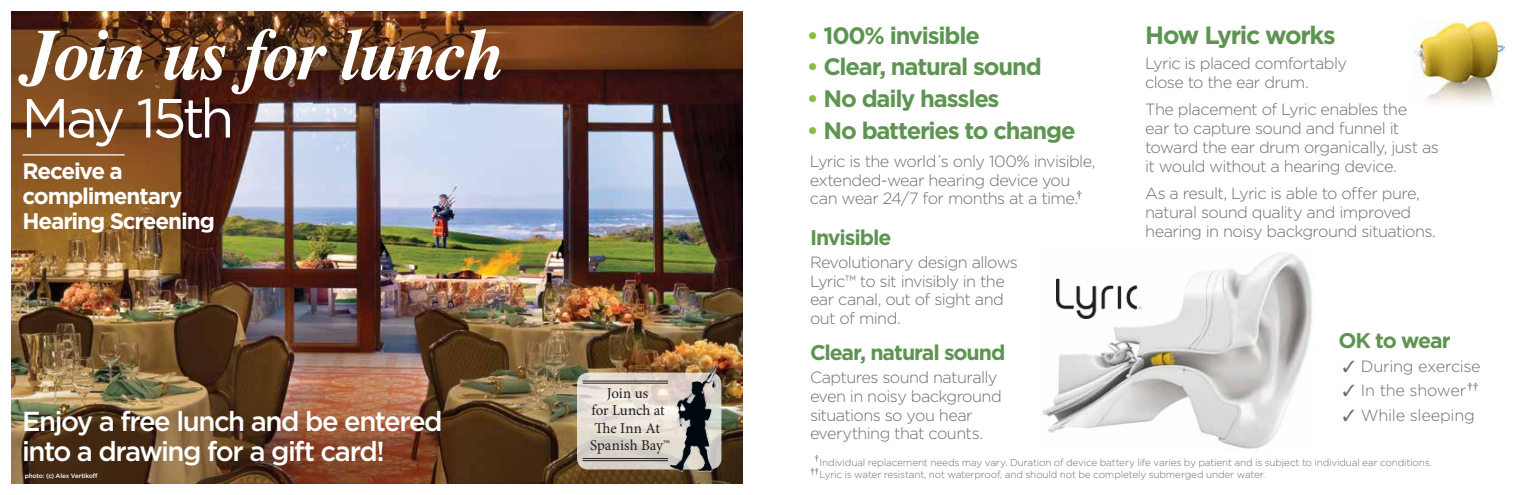
<style>
.page{position:relative;width:1530px;height:495px;background:#fff}
.page>*{position:absolute;margin:0;border:0;box-sizing:border-box;transform-origin:0 0}
.t1{font:italic 700 72.5px "Times";letter-spacing:-.03em;color:#fff}
.t2{font:55px "Gotham";letter-spacing:-.075em;color:#fff}
.t3{font:500 27.5px/30px "Gotham";letter-spacing:-.055em;color:#fff}
.t4{font:700 25px "Gotham";letter-spacing:-.055em;color:#5e9452}
.t5{font:700 23.75px "Gotham";letter-spacing:-.05em;color:#5e9452}
.t6{font:700 22.5px/25px "Gotham";letter-spacing:-.05em;color:#fff}
.t7{font:700 21.25px "Gotham";letter-spacing:-.05em;color:#5e9452}
.t8{font:300 16.25px/18.8px "Gotham";letter-spacing:-.035em;color:#6d6e71}
.t9{font:300 16.25px "Gotham";letter-spacing:-.015em;color:#6d6e71}
.t10{font:15px/17.5px "Minion Pro";letter-spacing:-.005em;color:#231f20;text-align:center}
.t11{font:300 10px/12.5px "Gotham";letter-spacing:-.015em;color:#6d6e71}
.t12{font:500 6.25px "Gotham";letter-spacing:-.015em;color:#fff}
.s1{color:#87be40}
</style>
<div class="page">
<img style="left:1042px;top:253px;width:271px;height:196px">
<img style="left:1412px;top:21px;width:92px;height:85px">
<img style="left:1056px;top:273px;width:88px;height:46px">
<img style="left:11px;top:11px;width:732px;height:473px">
<hr style="left:22px;top:154px;width:103px;height:2px;background:#fff">
<svg style="left:577px;top:373px;width:144px;height:96px;background:#e0d9d0"></svg>
<hr style="left:583px;top:381px;width:85px;height:1px;background:#231f20">
<hr style="left:583px;top:383px;width:85px;height:1px;background:#231f20">
<hr style="left:583px;top:458px;width:85px;height:1px;background:#231f20">
<hr style="left:583px;top:460px;width:85px;height:1px;background:#231f20">
<img style="left:668px;top:362px;width:51px;height:112px">
<h1 class="t1" style="left:22px;top:-13px;width:483px">Join us for lunch</h1>
<h2 class="t2" style="left:22px;top:83px;width:214px">May 15th</h2>
<h3 class="t6" style="left:22px;top:158px;width:194px">Receive a complimentary<br>Hearing Screening</h3>
<h3 class="t3" style="left:22px;top:406px;width:422px">Enjoy a free lunch and be entered into a drawing for a gift card!</h3>
<p class="t12" style="left:25px;top:472px;width:74px">photo: (c) Alex Vertikoff</p>
<p class="t10" style="left:590px;top:384px;width:81px">Join us<br>for Lunch at<br>The Inn At<br>Spanish Bay™</p>
<h3 class="t5" style="left:807px;top:21px;width:175px"><span class="s1">•</span> 100% invisible</h3>
<h3 class="t5" style="left:807px;top:53px;width:237px"><span class="s1">•</span> Clear, natural sound</h3>
<h3 class="t5" style="left:807px;top:85px;width:194px"><span class="s1">•</span> No daily hassles</h3>
<h3 class="t5" style="left:807px;top:117px;width:270px"><span class="s1">•</span> No batteries to change</h3>
<p class="t8" style="left:810px;top:151px;width:287px">Lyric is the world´s only 100% invisible, extended-wear hearing device you can wear 24/7 for months at a time.<sup>†</sup></p>
<h3 class="t7" style="left:810px;top:226px;width:83px">Invisible</h3>
<p class="t8" style="left:810px;top:252px;width:210px">Revolutionary design allows<br>Lyric™ to sit invisibly in the ear canal, out of sight and out of mind.</p>
<h3 class="t7" style="left:810px;top:340px;width:197px">Clear, natural sound</h3>
<p class="t8" style="left:810px;top:368px;width:193px">Captures sound naturally even in noisy background situations so you hear everything that counts.</p>
<h3 class="t4" style="left:1145px;top:21px;width:192px">How Lyric works</h3>
<p class="t8" style="left:1145px;top:53px;width:203px">Lyric is placed comfortably close to the ear drum.</p>
<p class="t8" style="left:1145px;top:100px;width:295px">The placement of Lyric enables the<br>ear to capture sound and funnel it toward the ear drum organically, just as it would without a hearing device.</p>
<p class="t8" style="left:1145px;top:184px;width:292px">As a result, Lyric is able to offer pure, natural sound quality and improved hearing in noisy background situations.</p>
<h3 class="t7" style="left:1338px;top:328px;width:114px">OK to wear</h3>
<p class="t8" style="left:1343px;top:356px;width:139px">✓ During exercise</p>
<p class="t9" style="left:1343px;top:380px;width:137px">✓ In the shower<sup>††</sup></p>
<p class="t9" style="left:1343px;top:405px;width:133px">✓ While sleeping</p>
<p class="t11" style="left:810px;top:456px;width:624px;text-indent:5px"><sup>†</sup>Individual replacement needs may vary. Duration of device battery life varies by patient and is subject to individual ear conditions. <sup>††</sup>Lyric is water resistant, not waterproof, and should not be completely submerged under water.</p>
</div>
